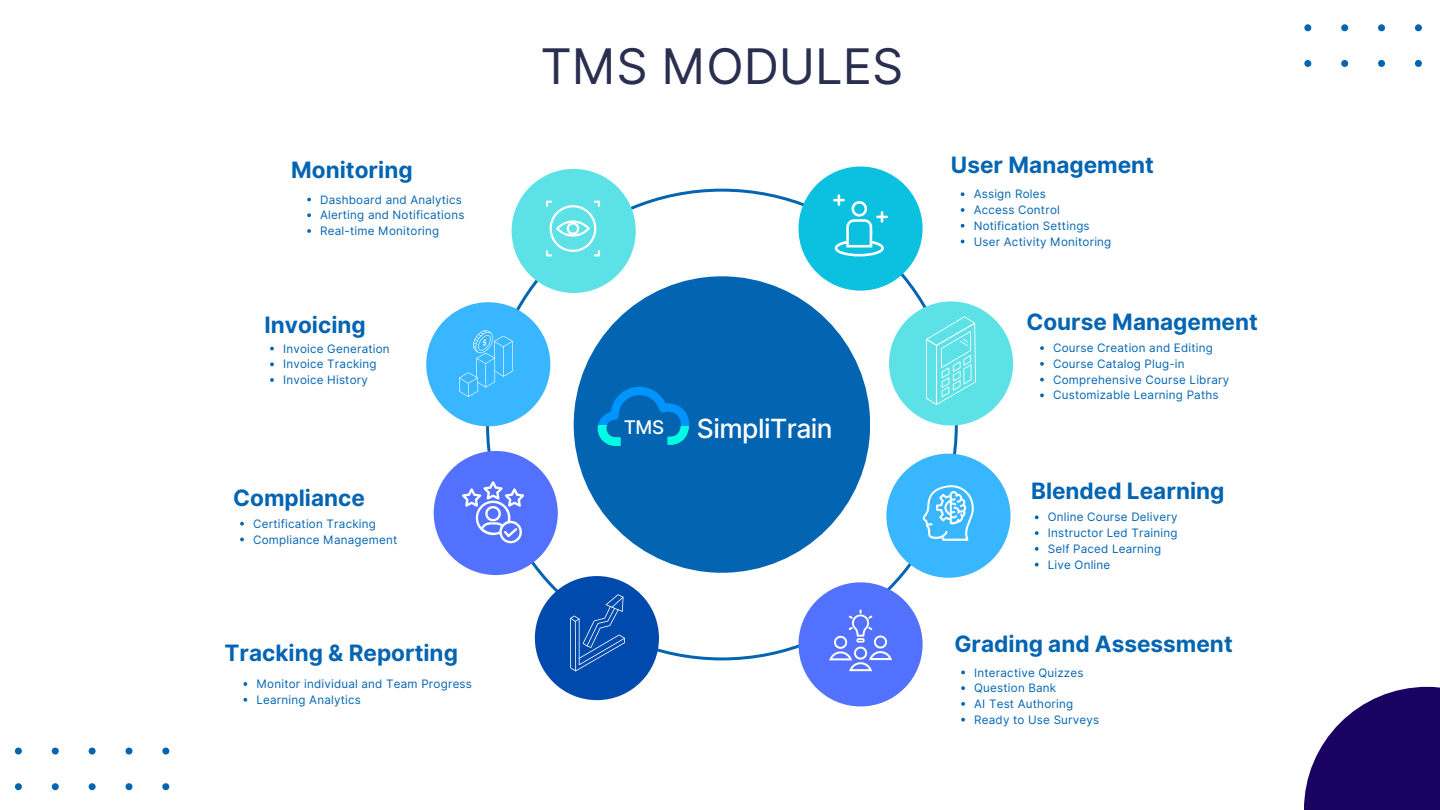
<style>
.page{position:relative;width:1440px;height:810px;background:#fff}
.page>*{position:absolute;margin:0;border:0;box-sizing:border-box;transform-origin:0 0}
.t1{font:49px "Inter";color:#2a2f4f}
.t2{font:500 26.4px "Inter";letter-spacing:-.02em;color:#fff}
.t3{font:700 22.6px "Inter";color:#0365b2}
.t4{font:500 18.8px "Inter";color:#fff}
.t5{font:11.6px "Inter";letter-spacing:.015em;color:#0365b2}
</style>
<div class="page">
<svg style="left:486px;top:189px;width:472px;height:471px"></svg>
<div style="left:512px;top:169px;width:124px;height:124px;background:#5ce1e6;border-radius:50%"></div>
<div style="left:426px;top:302px;width:124px;height:124px;background:#38b6ff;border-radius:50%"></div>
<div style="left:434px;top:451px;width:124px;height:124px;background:#5271ff;border-radius:50%"></div>
<div style="left:535px;top:576px;width:124px;height:124px;background:#004aad;border-radius:50%"></div>
<svg style="left:459px;top:330px;width:54px;height:67px"></svg>
<svg style="left:570px;top:594px;width:55px;height:77px"></svg>
<div style="left:798px;top:167px;width:125px;height:124px;background:#0cc0df;border-radius:50%"></div>
<div style="left:889px;top:301px;width:124px;height:125px;background:#5ce1e6;border-radius:50%"></div>
<div style="left:886px;top:454px;width:125px;height:124px;background:#38b6ff;border-radius:50%"></div>
<div style="left:798px;top:582px;width:125px;height:124px;background:#5271ff;border-radius:50%"></div>
<svg style="left:926px;top:316px;width:50px;height:89px"></svg>
<div style="left:574px;top:276px;width:296px;height:297px;background:#0365b2;border-radius:50%"></div>
<svg style="left:1304px;top:687px;width:136px;height:123px;fill:#1a0262"></svg>
<svg style="left:1304px;top:24px;width:118px;height:43px"></svg>
<svg style="left:14px;top:748px;width:155px;height:43px"></svg>
<svg style="left:307px;top:198px;width:4px;height:3px"></svg>
<svg style="left:307px;top:213px;width:4px;height:4px"></svg>
<svg style="left:307px;top:229px;width:4px;height:4px"></svg>
<svg style="left:270px;top:347px;width:4px;height:3px"></svg>
<svg style="left:270px;top:362px;width:4px;height:4px"></svg>
<svg style="left:270px;top:378px;width:4px;height:4px"></svg>
<svg style="left:240px;top:522px;width:4px;height:4px"></svg>
<svg style="left:240px;top:538px;width:4px;height:3px"></svg>
<svg style="left:243px;top:682px;width:4px;height:4px"></svg>
<svg style="left:243px;top:698px;width:4px;height:4px"></svg>
<svg style="left:961px;top:192px;width:3px;height:4px"></svg>
<svg style="left:961px;top:208px;width:3px;height:4px"></svg>
<svg style="left:961px;top:224px;width:3px;height:4px"></svg>
<svg style="left:1040px;top:346px;width:4px;height:4px"></svg>
<svg style="left:1040px;top:362px;width:4px;height:4px"></svg>
<svg style="left:1040px;top:378px;width:4px;height:3px"></svg>
<svg style="left:1040px;top:393px;width:4px;height:4px"></svg>
<svg style="left:1035px;top:515px;width:4px;height:4px"></svg>
<svg style="left:1035px;top:531px;width:4px;height:4px"></svg>
<svg style="left:1035px;top:547px;width:4px;height:4px"></svg>
<svg style="left:1035px;top:563px;width:4px;height:3px"></svg>
<svg style="left:961px;top:671px;width:4px;height:3px"></svg>
<svg style="left:961px;top:686px;width:4px;height:4px"></svg>
<svg style="left:961px;top:702px;width:4px;height:4px"></svg>
<svg style="left:961px;top:718px;width:4px;height:4px"></svg>
<svg style="left:598px;top:387px;width:91px;height:59px"></svg>
<svg style="left:546px;top:201px;width:54px;height:55px"></svg>
<svg style="left:462px;top:481px;width:62px;height:62px"></svg>
<svg style="left:829px;top:609px;width:63px;height:62px"></svg>
<svg style="left:923px;top:485px;width:51px;height:56px"></svg>
<svg style="left:833px;top:194px;width:55px;height:63px"></svg>
<p class="t3" style="left:291px;top:156px;width:123px">Monitoring</p>
<p class="t5" style="left:320px;top:193px;width:143px">Dashboard and Analytics</p>
<h3 class="t5" style="left:320px;top:208px;width:146px">Alerting and Notifications</h3>
<h3 class="t5" style="left:320px;top:224px;width:121px">Real-time Monitoring</h3>
<p class="t3" style="left:265px;top:311px;width:103px">Invoicing</p>
<p class="t5" style="left:283px;top:342px;width:108px">Invoice Generation</p>
<p class="t5" style="left:283px;top:357px;width:95px">Invoice Tracking</p>
<p class="t5" style="left:283px;top:373px;width:86px">Invoice History</p>
<p class="t3" style="left:233px;top:484px;width:133px">Compliance</p>
<p class="t5" style="left:253px;top:517px;width:124px">Certification Tracking</p>
<p class="t5" style="left:253px;top:532px;width:146px">Compliance Management</p>
<h2 class="t3" style="left:224px;top:639px;width:235px">Tracking &amp; Reporting</h2>
<h4 class="t5" style="left:257px;top:677px;width:217px">Monitor individual and Team Progress</h4>
<p class="t5" style="left:257px;top:693px;width:106px">Learning Analytics</p>
<h1 class="t1" style="left:540px;top:37px;width:365px">TMS MODULES</h1>
<p class="t4" style="left:624px;top:416px;width:42px">TMS</p>
<p class="t2" style="left:697px;top:413px;width:137px">SimpliTrain</p>
<p class="t3" style="left:951px;top:152px;width:205px">User Management</p>
<p class="t5" style="left:974px;top:187px;width:74px">Assign Roles</p>
<p class="t5" style="left:974px;top:203px;width:88px">Access Control</p>
<p class="t5" style="left:974px;top:219px;width:117px">Notification Settings</p>
<p class="t5" style="left:974px;top:234px;width:139px">User Activity Monitoring</p>
<p class="t3" style="left:1026px;top:308px;width:233px">Course Management</p>
<h3 class="t5" style="left:1053px;top:341px;width:161px">Course Creation and Editing</h3>
<h3 class="t5" style="left:1053px;top:357px;width:133px">Course Catalog Plug-in</h3>
<p class="t5" style="left:1053px;top:373px;width:178px">Comprehensive Course Library</p>
<p class="t5" style="left:1053px;top:388px;width:167px">Customizable Learning Paths</p>
<p class="t3" style="left:1031px;top:478px;width:195px">Blended Learning</p>
<p class="t5" style="left:1048px;top:510px;width:131px">Online Course Delivery</p>
<p class="t5" style="left:1048px;top:526px;width:131px">Instructor Led Training</p>
<p class="t5" style="left:1048px;top:542px;width:115px">Self Paced Learning</p>
<p class="t5" style="left:1048px;top:558px;width:64px">Live Online</p>
<p class="t3" style="left:954px;top:630px;width:280px">Grading and Assessment</p>
<p class="t5" style="left:974px;top:665px;width:111px">Interactive Quizzes</p>
<h3 class="t5" style="left:974px;top:681px;width:84px">Question Bank</h3>
<h3 class="t5" style="left:974px;top:697px;width:100px">AI Test Authoring</h3>
<p class="t5" style="left:974px;top:713px;width:127px">Ready to Use Surveys</p>
</div>
